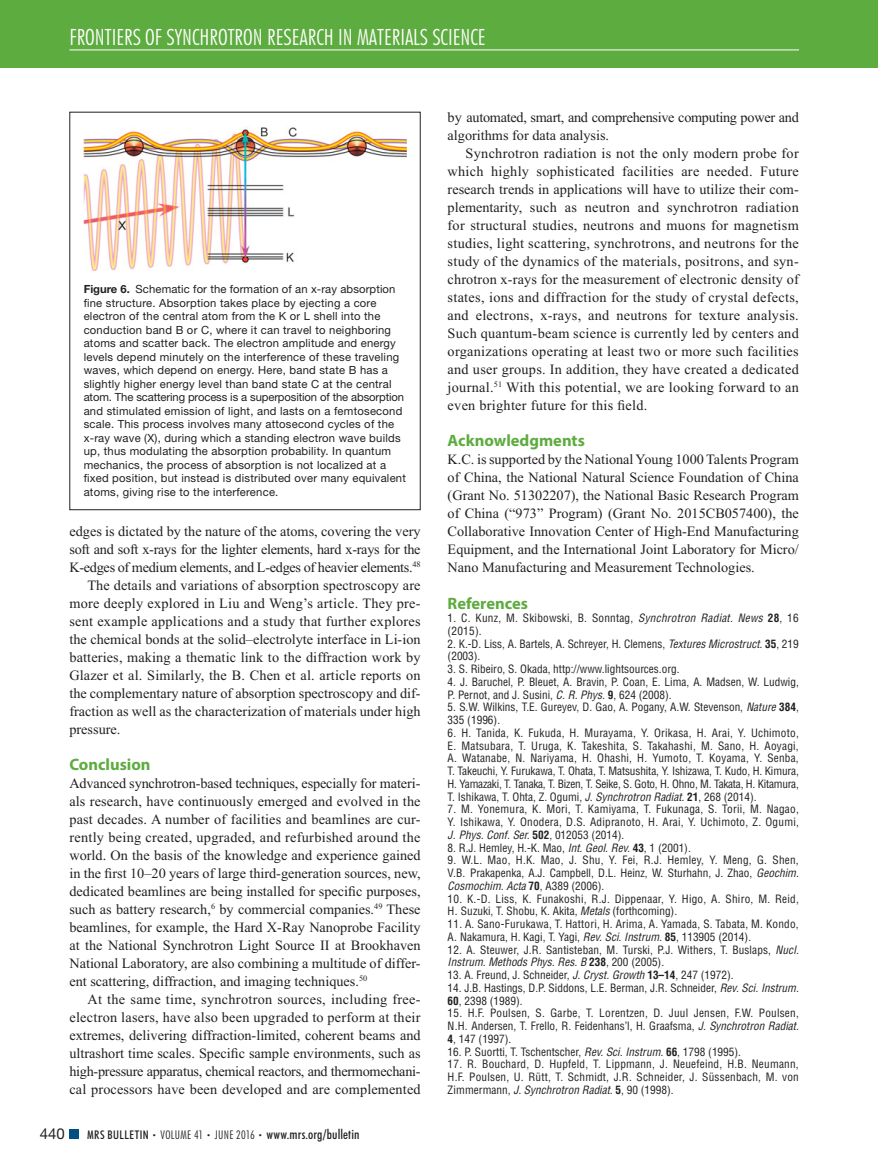
<style>
.page{position:relative;width:878px;height:1175px;background:#fff}
.page>*{position:absolute;margin:0;border:0;box-sizing:border-box;transform-origin:0 0}
.t1{font:300 condensed 22.5px "Futura BT";color:#fff}
.t2{font:700 16.5px "Myriad Pro";color:#5dac3f}
.t3{font:15px "Helvetica Neue LT Std";color:#231f20}
.t4{font:14.25px/18px "Times New Roman";color:#231f20;text-align:justify}
.t5{font:14.25px/18px "Times New Roman";letter-spacing:-.02em;color:#231f20}
.t6{font:14.25px "Times New Roman";letter-spacing:.02em;color:#231f20}
.t7{font:500 condensed 13.5px "Futura BT";letter-spacing:.01em;color:#231f20}
.t8{font:condensed 11.25px/12.8px "Helvetica LT Std";color:#231f20}
.t9{font:11.25px/13.5px "Helvetica Neue LT Std";letter-spacing:.02em;color:#231f20}
.t10{font:condensed 11.25px/12.8px "Helvetica LT Std";letter-spacing:.02em;color:#231f20}
.s1{font-weight:700}
.s2{font-size:12px}
.s3{font-weight:300;font-size:7.5px}
.s4{font-weight:300;font-size:12px}
.s5{font-style:italic}
</style>
<div class="page">
<div style="left:0;top:0;width:878px;height:68px;background:#5dac3f"></div>
<hr style="left:69px;top:50px;width:730px;height:1px;background:#fff">
<div style="left:69px;top:1130px;width:9px;height:8px;background:#005080"></div>
<img style="left:84px;top:126px;width:322px;height:145px">
<h1 class="t1" style="left:69px;top:29px;width:417px">FRONTIERS OF SYNCHROTRON RESEARCH IN MATERIALS SCIENCE</h1>
<p class="t9" style="left:84px;top:284px;width:324px"><span class="s1">Figure 6.</span> Schematic for the formation of an x-ray absorption fine structure. Absorption takes place by ejecting a core electron of the central atom from the K or L shell into the conduction band B or C, where it can travel to neighboring atoms and scatter back. The electron amplitude and energy levels depend minutely on the interference of these traveling waves, which depend on energy. Here, band state B has a slightly higher energy level than band state C at the central atom. The scattering process is a superposition of the absorption and stimulated emission of light, and lasts on a femtosecond scale. This process involves many attosecond cycles of the x-ray wave (X), during which a standing electron wave builds up, thus modulating the absorption probability. In quantum mechanics, the process of absorption is not localized at a fixed position, but instead is distributed over many equivalent atoms, giving rise to the interference.</p>
<p class="t4" style="left:69px;top:523px;width:353px">edges is dictated by the nature of the atoms, covering the very</p>
<p class="t5" style="left:69px;top:541px;width:353px">soft and soft x-rays for the lighter elements, hard x-rays for the</p>
<p class="t5" style="left:69px;top:559px;width:352px">K-edges of medium elements, and L-edges of heavier elements. <sup>48</sup></p>
<p class="t4" style="left:87px;top:577px;width:335px">The details and variations of absorption spectroscopy are</p>
<p class="t6" style="left:69px;top:598px;width:352px">more deeply explored in Liu and Weng’s article. They pre-</p>
<p class="t6" style="left:69px;top:616px;width:353px">sent example applications and a study that further explores</p>
<p class="t4" style="left:69px;top:631px;width:353px">the chemical bonds at the solid–electrolyte interface in Li-ion</p>
<p class="t4" style="left:69px;top:649px;width:353px">batteries, making a thematic link to the diffraction work by</p>
<p class="t4" style="left:69px;top:667px;width:352px">Glazer et al. Similarly, the B. Chen et al. article reports on</p>
<p class="t4" style="left:69px;top:685px;width:353px">the complementary nature of absorption spectroscopy and dif-</p>
<p class="t4" style="left:69px;top:703px;width:353px">fraction as well as the characterization of materials under high</p>
<p class="t4" style="left:69px;top:721px;width:53px">pressure.</p>
<p class="t2" style="left:69px;top:758px;width:83px">Conclusion</p>
<p class="t4" style="left:69px;top:775px;width:353px">Advanced synchrotron-based techniques, especially for materi&shy;als research, have continuously emerged and evolved in the past decades. A number of facilities and beamlines are cur&shy;rently being created, upgraded, and refurbished around the world. On the basis of the knowledge and experience gained in the first 10–20 years of large third-generation sources, new, dedicated beamlines are being installed for specific purposes, such as battery research, <sup>6</sup> by commercial companies. <sup>49</sup> These beamlines, for example, the Hard X-Ray Nanoprobe Facility at the National Synchrotron Light Source II at Brookhaven National Laboratory, are also combining a multitude of differ&shy;ent scattering, diffraction, and imaging techniques. <sup>50</sup></p>
<p class="t4" style="left:69px;top:991px;width:353px;text-indent:18px">At the same time, synchrotron sources, including free&shy;electron lasers, have also been upgraded to perform at their extremes, delivering diffraction-limited, coherent beams and ultrashort time scales. Specific sample environments, such as high-pressure apparatus, chemical reactors, and thermomechani&shy;cal processors have been developed and are complemented</p>
<p class="t3" style="left:40px;top:1128px;width:27px">440</p>
<p class="t7" style="left:87px;top:1126px;width:274px"><span class="s2">MRS BULLETIN</span> <span class="s3">•</span> <span class="s4">VOLUME 41</span> <span class="s3">•</span> <span class="s4">JUNE 2016</span> <span class="s3">•</span> www.mrs.org/bulletin</p>
<p class="t5" style="left:447px;top:109px;width:353px">by automated, smart, and comprehensive computing power and algorithms for data analysis.</p>
<p class="t4" style="left:447px;top:145px;width:353px;text-indent:18px">Synchrotron radiation is not the only modern probe for which highly sophisticated facilities are needed. Future research trends in applications will have to utilize their com&shy;plementarity, such as neutron and synchrotron radiation for structural studies, neutrons and muons for magnetism studies, light scattering, synchrotrons, and neutrons for the study of the dynamics of the materials, positrons, and syn&shy;chrotron x-rays for the measurement of electronic density of states, ions and diffraction for the study of crystal defects, and electrons, x-rays, and neutrons for texture analysis.<br>Such quantum-beam science is currently led by centers and organizations operating at least two or more such facilities and user groups. In addition, they have created a dedicated journal. <sup>51</sup> With this potential, we are looking forward to an even brighter future for this field.</p>
<p class="t2" style="left:447px;top:434px;width:139px">Acknowledgments</p>
<p class="t4" style="left:447px;top:451px;width:353px">K.C. is supported by the National Young 1000 Talents Program of China, the National Natural Science Foundation of China (Grant No. 51302207), the National Basic Research Program of China (“973” Program) (Grant No. 2015CB057400), the Collaborative Innovation Center of High-End Manufacturing Equipment, and the International Joint Laboratory for Micro/ Nano Manufacturing and Measurement Technologies.</p>
<p class="t2" style="left:447px;top:597px;width:82px">References</p>
<p class="t10" style="left:447px;top:612px;width:352px">1. C. Kunz , M. Skibowski , B. Sonntag , <span class="s5">Synchrotron Radiat. News</span> <span class="s1">28</span> , 16 ( 2015 ).</p>
<p class="t8" style="left:447px;top:637px;width:352px">2. K.-D. Liss , A. Bartels , A. Schreyer , H. Clemens , <span class="s5">Textures Microstruct.</span> <span class="s1">35</span> , 219 ( 2003 ).</p>
<p class="t8" style="left:447px;top:663px;width:233px">3. S. Ribeiro , S. Okada , http://www.lightsources.org .</p>
<p class="t8" style="left:447px;top:676px;width:353px">4. J. Baruchel , P. Bleuet , A. Bravin , P. Coan , E. Lima , A. Madsen , W. Ludwig ,<br>P. Pernot , and J. Susini , <span class="s5">C. R. Phys.</span> <span class="s1">9</span> , 624 ( 2008 ).</p>
<p class="t8" style="left:447px;top:701px;width:352px">5. S.W. Wilkins , T.E. Gureyev , D. Gao , A. Pogany , A.W. Stevenson , <span class="s5">Nature</span> <span class="s1">384</span> ,<br>335 ( 1996 ).</p>
<p class="t8" style="left:447px;top:727px;width:353px;text-align:justify">6. H. Tanida , K. Fukuda , H. Murayama , Y. Orikasa , H. Arai , Y. Uchimoto , E. Matsubara , T. Uruga , K. Takeshita , S. Takahashi , M. Sano , H. Aoyagi , A. Watanabe , N. Nariyama , H. Ohashi , H. Yumoto , T. Koyama , Y. Senba , T. Takeuchi , Y. Furukawa , T. Ohata , T. Matsushita , Y. Ishizawa , T. Kudo , H. Kimura , H. Yamazaki , T. Tanaka , T. Bizen , T. Seike , S. Goto , H. Ohno , M. Takata , H. Kitamura , T. Ishikawa , T. Ohta , Z. Ogumi , <span class="s5">J. Synchrotron Radiat.</span> <span class="s1">21</span> , 268 ( 2014 ).</p>
<p class="t8" style="left:447px;top:803px;width:353px;text-align:justify">7. M. Yonemura , K. Mori , T. Kamiyama , T. Fukunaga , S. Torii , M. Nagao , Y. Ishikawa , Y. Onodera , D.S. Adipranoto , H. Arai , Y. Uchimoto , Z. Ogumi , <span class="s5">J. Phys. Conf. Ser.</span> <span class="s1">502</span> , 012053 ( 2014 ).</p>
<p class="t8" style="left:447px;top:841px;width:245px">8. R.J. Hemley , H.-K. Mao , <span class="s5">Int. Geol. Rev.</span> <span class="s1">43</span> , 1 ( 2001 ).</p>
<p class="t8" style="left:447px;top:854px;width:353px;text-align:justify">9. W.L. Mao , H.K. Mao , J. Shu , Y. Fei , R.J. Hemley , Y. Meng , G. Shen , V.B. Prakapenka , A.J. Campbell , D.L. Heinz , W. Sturhahn , J. Zhao , <span class="s5">Geochim.<br>Cosmochim. Acta</span> <span class="s1">70</span> , A389 ( 2006 ).</p>
<p class="t10" style="left:447px;top:892px;width:353px">10. K.-D. Liss , K. Funakoshi , R.J. Dippenaar , Y. Higo , A. Shiro , M. Reid ,<br>H. Suzuki , T. Shobu , K. Akita , <span class="s5">Metals</span> (forthcoming).</p>
<p class="t10" style="left:447px;top:918px;width:352px">11. A. Sano-Furukawa , T. Hattori , H. Arima , A. Yamada , S. Tabata , M. Kondo,<br>A. Nakamura , H. Kagi , T. Yagi , <span class="s5">Rev. Sci. Instrum.</span> <span class="s1">85</span> , 113905 ( 2014 ).</p>
<p class="t8" style="left:447px;top:943px;width:352px">12. A. Steuwer , J.R. Santisteban , M. Turski , P.J. Withers , T. Buslaps , <span class="s5">Nucl.<br>Instrum. Methods Phys. Res. B</span> <span class="s1">238</span> , 200 ( 2005 ).</p>
<p class="t8" style="left:447px;top:969px;width:287px">13. A. Freund , J. Schneider , <span class="s5">J. Cryst. Growth</span> <span class="s1">13–14</span> , 247 ( 1972 ).</p>
<p class="t8" style="left:447px;top:982px;width:353px">14. J.B. Hastings , D.P. Siddons , L.E. Berman , J.R. Schneider , <span class="s5">Rev. Sci. Instrum.<br></span><span class="s1">60</span> , 2398 ( 1989 ).</p>
<p class="t8" style="left:447px;top:1007px;width:353px;text-align:justify">15. H.F. Poulsen , S. Garbe , T. Lorentzen , D. Juul Jensen , F.W. Poulsen , N.H. Andersen , T. Frello , R. Feidenhans’l , H. Graafsma , <span class="s5">J. Synchrotron Radiat.<br></span><span class="s1">4</span> , 147 ( 1997 ).</p>
<p class="t8" style="left:447px;top:1045px;width:295px">16. P. Suortti , T. Tschentscher , <span class="s5">Rev. Sci. Instrum.</span> <span class="s1">66</span> , 1798 ( 1995 ).</p>
<p class="t8" style="left:447px;top:1058px;width:353px;text-align:justify">17. R. Bouchard , D. Hupfeld , T. Lippmann , J. Neuefeind , H.B. Neumann , H.F. Poulsen , U. Rütt , T. Schmidt , J.R. Schneider , J. Süssenbach , M. von Zimmermann , <span class="s5">J. Synchrotron Radiat.</span> <span class="s1">5</span> , 90 ( 1998 ).</p>
</div>
